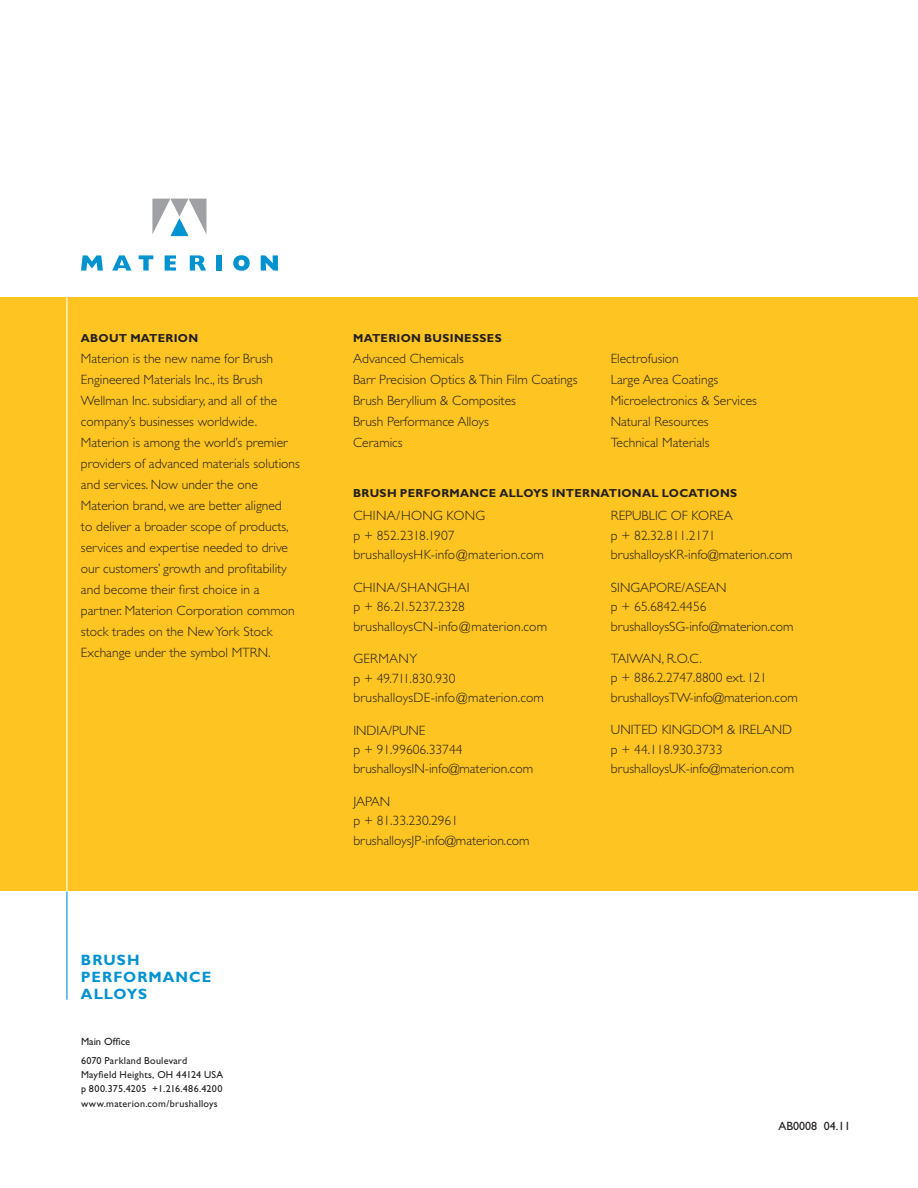
<style>
.page{position:relative;width:918px;height:1188px;background:#fff}
.page>*{position:absolute;margin:0;border:0;box-sizing:border-box;transform-origin:0 0}
.t1{font:700 15px/17.2px "Gill Sans";color:#0093d0}
.t2{font:300 13.5px/21px "Gill Sans";color:#231f20}
.t3{font:12px "Gill Sans";color:#231f20}
.t4{font:700 11.7px "Gill Sans";letter-spacing:.025em;color:#231f20}
.t5{font:10.5px "Gill Sans";color:#231f20}
.t6{font:10.2px/14.2px "Gill Sans";letter-spacing:.02em;color:#231f20}
</style>
<div class="page">
<div style="left:0;top:297px;width:918px;height:594px;background:#fec422"></div>
<svg style="left:152px;top:199px;width:55px;height:37px"></svg>
<svg style="left:81px;top:255px;width:22px;height:16px"></svg>
<svg style="left:112px;top:255px;width:20px;height:16px"></svg>
<svg style="left:139px;top:255px;width:14px;height:16px"></svg>
<svg style="left:165px;top:255px;width:11px;height:16px"></svg>
<svg style="left:190px;top:255px;width:16px;height:16px"></svg>
<div style="left:217px;top:255px;width:5px;height:16px;background:#0093d0"></div>
<svg style="left:233px;top:255px;width:17px;height:16px"></svg>
<svg style="left:261px;top:255px;width:17px;height:16px"></svg>
<hr style="left:66px;top:295px;width:1px;height:599px;background:#fff">
<hr style="left:66px;top:892px;width:1px;height:108px;background:#0093d0">
<p class="t4" style="left:81px;top:331px;width:108px">ABOUT MATERION</p>
<p class="t2" style="left:81px;top:348px;width:220px">Materion is the new name for Brush Engineered Materials Inc., its Brush Wellman Inc. subsidiary, and all of the company’s businesses worldwide.<br>Materion is among the world’s premier providers of advanced materials solutions and services. Now under the one Materion brand, we are better aligned<br>to deliver a broader scope of products, services and expertise needed to drive our customers’ growth and profitability and become their first choice in a partner. Materion Corporation common stock trades on the New York Stock Exchange under the symbol MTRN.</p>
<p class="t1" style="left:81px;top:951px;width:24px">BRUSH<br>PERFORMANCE<br>ALLOY</p>
<p class="t1" style="left:138px;top:986px;width:11px">s</p>
<p class="t5" style="left:81px;top:1036px;width:51px">Main Office</p>
<p class="t6" style="left:81px;top:1053px;width:144px">6070 Parkland Boulevard<br>Mayfield Heights, OH 44124 USA p 800.375.4205 +1.216.486.4200 www.materion.com/brushalloys</p>
<p class="t4" style="left:353px;top:331px;width:110px">MATERION BUSINESSES</p>
<p class="t2" style="left:353px;top:348px;width:226px">Advanced Chemicals<br>Barr Precision Optics &amp; Thin Film Coatings<br>Brush Beryllium &amp; Composites<br>Brush Performance Alloys<br>Ceramics</p>
<p class="t2" style="left:611px;top:348px;width:148px">Electrofusion<br>Large Area Coatings<br>Microelectronics &amp; Services<br>Natural Resources<br>Technical Materials</p>
<p class="t4" style="left:353px;top:486px;width:18px">BRUSH</p>
<p class="t4" style="left:400px;top:486px;width:10px">PERFORMANCE</p>
<p class="t4" style="left:500px;top:486px;width:10px">ALLOY</p>
<p class="t4" style="left:542px;top:486px;width:43px">s INTERNA</p>
<p class="t4" style="left:609px;top:486px;width:23px">TIONAL</p>
<p class="t4" style="left:662px;top:486px;width:10px">LOCA</p>
<p class="t4" style="left:697px;top:486px;width:23px">TIONS</p>
<p class="t2" style="left:353px;top:506px;width:192px;line-height:19.5px;text-indent:93px">Kong<br>p + 852.2318.1907 brushalloysHK-info@materion.com</p>
<p class="t2" style="left:353px;top:578px;width:195px;line-height:19.5px">CHINA/SHANGHAI<br>p + 86.21.5237.2328 brushalloysCN-info@materion.com</p>
<p class="t2" style="left:353px;top:649px;width:192px;line-height:19.5px">GERMANY<br>p + 49.711.830.930 brushalloysDE-info@materion.com</p>
<p class="t2" style="left:353px;top:720px;width:181px;line-height:19.5px">INDIA/PUNE<br>p + 91.99606.33744 brushalloysIN-info@materion.com</p>
<p class="t2" style="left:353px;top:792px;width:178px;line-height:19.5px">JAPAN<br>p + 81.33.230.2961 brushalloysJP-info@materion.com</p>
<p class="t2" style="left:353px;top:505px;width:19px">China</p>
<p class="t2" style="left:396px;top:505px;width:26px">/Hong</p>
<p class="t2" style="left:611px;top:506px;width:183px;line-height:19.5px">REPUBLIC OF KOREA<br>p + 82.32.811.2171 brushalloysKR-info@materion.com</p>
<p class="t2" style="left:611px;top:577px;width:184px;line-height:19.5px">SINGAPORE/ASEAN<br>p + 65.6842.4456 brushalloysSG-info@materion.com</p>
<p class="t2" style="left:611px;top:649px;width:188px;line-height:19.5px">TAIWAN, R.O.C.<br>p + 886.2.2747.8800 ext. 121 brushalloysTW-info@materion.com</p>
<p class="t2" style="left:611px;top:720px;width:185px;line-height:19.5px">UNITED KINGDOM &amp; IRELAND p + 44.118.930.3733 brushalloysUK-info@materion.com</p>
<p class="t3" style="left:778px;top:1119px;width:74px">AB0008 04.11</p>
</div>
